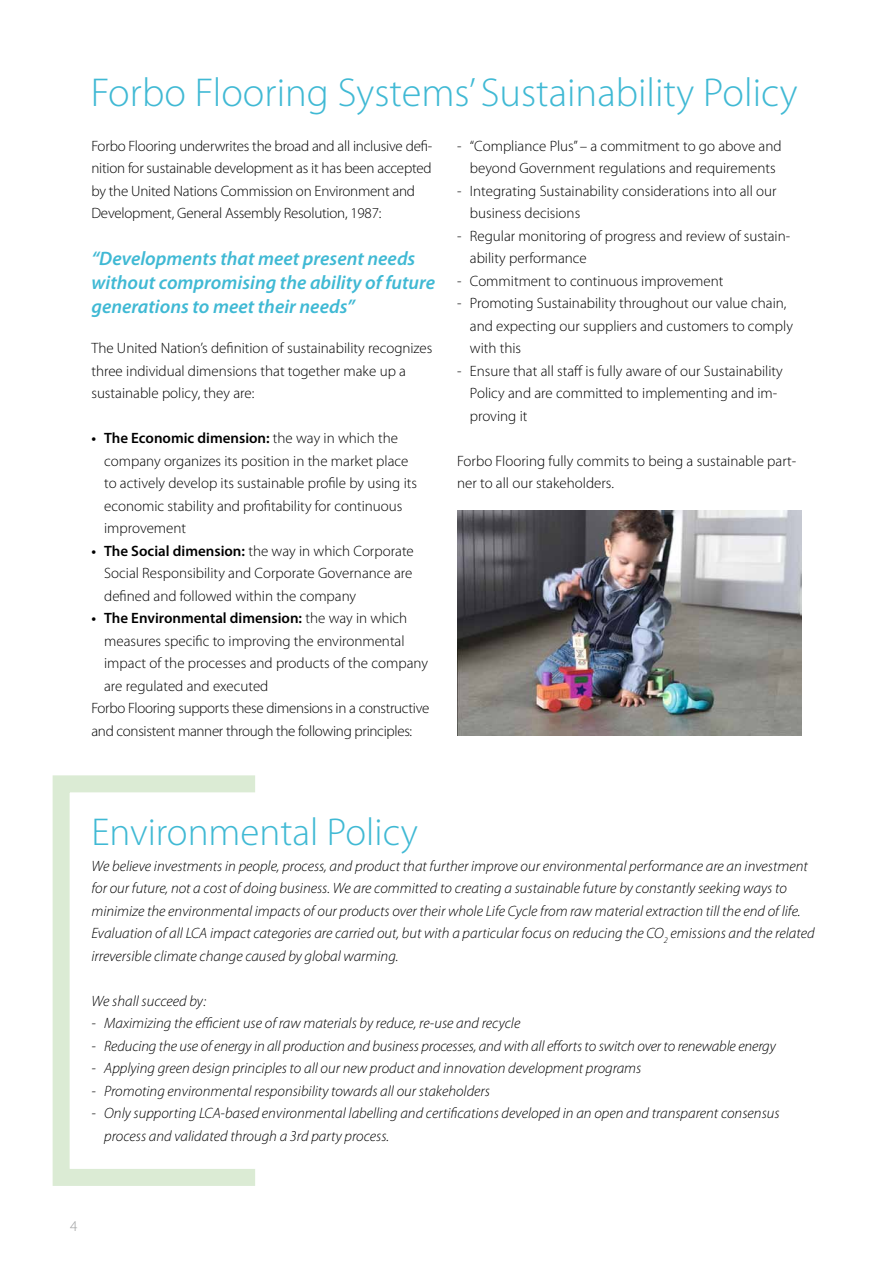
<style>
.page{position:relative;width:893px;height:1263px;background:#fff}
.page>*{position:absolute;margin:0;border:0;box-sizing:border-box;transform-origin:0 0}
.t1{font:300 40.5px "Myriad Pro";color:#40b9d4}
.t2{font:300 39px "Myriad Pro";color:#40b9d4}
.t3{font:italic 600 19.5px/24px "Myriad Pro";color:#40b9d4}
.t4{font:300 15px/22.5px "Myriad Pro";color:#000}
.t5{font:italic 300 15px/22.5px "Myriad Pro";color:#000}
.t6{font:300 15px "Myriad Pro";letter-spacing:-.02em;color:#000}
.t7{font:600 15px "Myriad Pro";color:#000}
.t8{font:300 15px "Myriad Pro";color:#9c9e9f}
.s1{font-weight:600}
.s2{font-weight:300}
</style>
<div class="page">
<div style="left:53px;top:775px;width:211px;height:411px;border:17px solid #dbebd4"></div>
<img style="left:457px;top:511px;width:344px;height:225px">
<h1 class="t1" style="left:91px;top:70px;width:708px">Forbo Flooring Systems’ Sustainability Policy</h1>
<p class="t4" style="left:91px;top:135px;width:342px">Forbo Flooring underwrites the broad and all inclusive defi&shy;nition for sustainable development as it has been accepted by the United Nations Commission on Environment and Development, General Assembly Resolution, 1987:</p>
<h3 class="t3" style="left:91px;top:246px;width:345px">“Developments that meet present needs without compromising the ability of future generations to meet their needs”</h3>
<p class="t4" style="left:91px;top:337px;width:342px">The United Nation’s definition of sustainability recognizes three individual dimensions that together make up a sustainable policy, they are:</p>
<p class="t4" style="left:104px;top:427px;width:314px;text-indent:-13px"><span class="s1">• The Economic dimension:</span> the way in which the company organizes its position in the market place to actively develop its sustainable profile by using its economic stability and profitability for continuous improvement</p>
<p class="t4" style="left:104px;top:540px;width:311px;text-align:justify;text-indent:-13px"><span class="s1">• The Social dimension:</span> the way in which Corporate Social Responsibility and Corporate Governance are defined and followed within the company</p>
<p class="t7" style="left:91px;top:609px;width:317px">• The Environmental dimension: <span class="s2">the way in which</span></p>
<p class="t4" style="left:104px;top:630px;width:302px">measures specific to improving the environmental</p>
<p class="t4" style="left:104px;top:652px;width:325px">impact of the processes and products of the company</p>
<p class="t4" style="left:104px;top:675px;width:166px">are regulated and executed</p>
<p class="t6" style="left:91px;top:700px;width:339px">Forbo Flooring supports these dimensions in a constructive</p>
<p class="t6" style="left:91px;top:723px;width:322px">and consistent manner through the following principles:</p>
<p class="t4" style="left:457px;top:135px;width:326px;text-align:center">- “Compliance Plus” – a commitment to go above and beyond Government regulations and requirements</p>
<p class="t4" style="left:470px;top:180px;width:308px;text-indent:-13px">- Integrating Sustainability considerations into all our business decisions</p>
<p class="t4" style="left:470px;top:225px;width:322px;text-indent:-13px">- Regular monitoring of progress and review of sustain&shy;ability performance</p>
<p class="t4" style="left:457px;top:270px;width:268px">- Commitment to continuous improvement</p>
<p class="t4" style="left:470px;top:292px;width:325px;text-indent:-13px">- Promoting Sustainability throughout our value chain, and expecting our suppliers and customers to comply with this</p>
<p class="t4" style="left:470px;top:360px;width:314px;text-indent:-13px">- Ensure that all staff is fully aware of our Sustainability<br>Policy and are committed to implementing and im&shy;proving it</p>
<p class="t4" style="left:457px;top:450px;width:341px">Forbo Flooring fully commits to being a sustainable part&shy;ner to all our stakeholders.</p>
<h2 class="t2" style="left:91px;top:811px;width:328px">Environmental Policy</h2>
<p class="t5" style="left:91px;top:855px;width:725px">We believe investments in people, process, and product that further improve our environmental performance are an investment for our future, not a cost of doing business. We are committed to creating a sustainable future by constantly seeking ways to minimize the environmental impacts of our products over their whole Life Cycle from raw material extraction till the end of life.<br>Evaluation of all LCA impact categories are carried out, but with a particular focus on reducing the CO<sub>2</sub> emissions and the related irreversible climate change caused by global warming.</p>
<p class="t5" style="left:91px;top:990px;width:116px">We shall succeed by:</p>
<p class="t5" style="left:91px;top:1012px;width:430px">- Maximizing the efficient use of raw materials by reduce, re-use and recycle</p>
<p class="t5" style="left:91px;top:1035px;width:686px">- Reducing the use of energy in all production and business processes, and with all efforts to switch over to renewable energy</p>
<p class="t5" style="left:91px;top:1057px;width:551px">- Applying green design principles to all our new product and innovation development programs</p>
<p class="t5" style="left:91px;top:1080px;width:400px">- Promoting environmental responsibility towards all our stakeholders</p>
<p class="t5" style="left:104px;top:1102px;width:677px;text-indent:-13px">- Only supporting LCA-based environmental labelling and certifications developed in an open and transparent consensus process and validated through a 3rd party process.</p>
<p class="t8" style="left:70px;top:1218px;width:9px">4</p>
</div>
